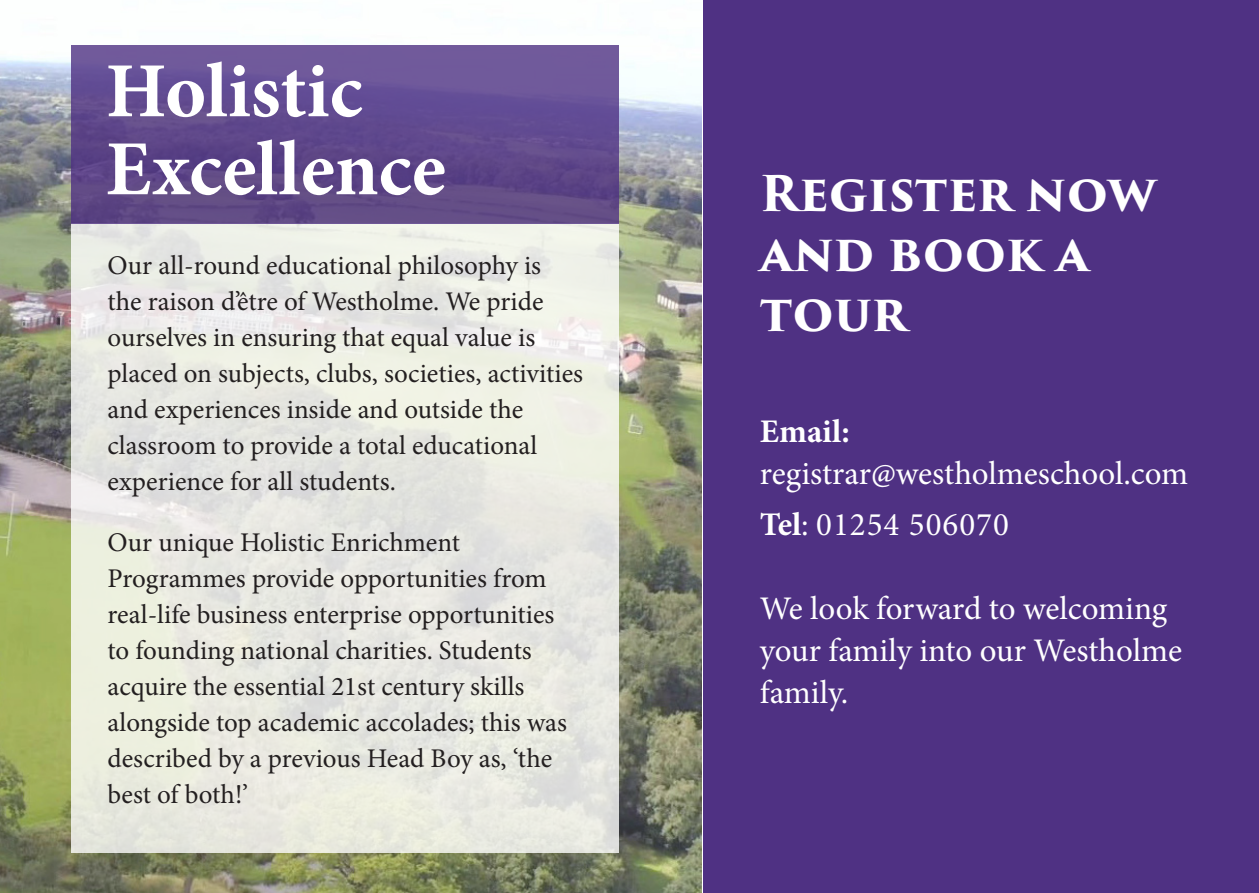
<style>
.page{position:relative;width:1259px;height:893px;background:#fff}
.page>*{position:absolute;margin:0;border:0;box-sizing:border-box;transform-origin:0 0}
.t1{font:700 78px/78px "Minion Pro";color:#fff}
.New_body{font:700 48px/60px "Trajan Pro 3";color:#fff}
.t2{font:33px/42px "Minion Pro";color:#fff}
.t3{font:33px "Minion Pro";letter-spacing:.03em;color:#fff}
.New_body-2{font:27px/36px "Minion Pro";color:#231f20}
.s1{font-weight:700}
</style>
<div class="page">
<img style="left:0;top:45px;width:702px;height:848px">
<svg style="left:72px;top:224px;width:547px;height:629px;background:#e8e9e2"></svg>
<div style="left:72px;top:45px;width:547px;height:179px;background:linear-gradient(to bottom,#6c569d,#5a437f)"></div>
<div style="left:703px;top:0;width:556px;height:893px;background:#4f3183"></div>
<p class="t1" style="left:106px;top:51px;width:342px">Holistic<br>Excellence</p>
<p class="New_body-2" style="left:108px;top:247px;width:477px">Our all-round educational philosophy is<br>the raison d’être of Westholme. We pride ourselves in ensuring that equal value is placed on subjects, clubs, societies, activities and experiences inside and outside the classroom to provide a total educational experience for all students.</p>
<p class="New_body-2" style="left:108px;top:525px;width:461px">Our unique Holistic Enrichment Programmes provide opportunities from real-life business enterprise opportunities to founding national charities. Students acquire the essential 21st century skills alongside top academic accolades; this was described by a previous Head Boy as, ‘the best of both!’</p>
<p class="New_body" style="left:760px;top:165px;width:398px">Register now and book a tour</p>
<p class="t2" style="left:760px;top:411px;width:430px"><span class="s1">Email: </span>registrar@westholmeschool.com</p>
<p class="t3" style="left:760px;top:502px;width:250px"><span class="s1">Tel</span>: 01254 506070</p>
<p class="t2" style="left:760px;top:588px;width:423px">We look forward to welcoming your family into our Westholme family.</p>
</div>
